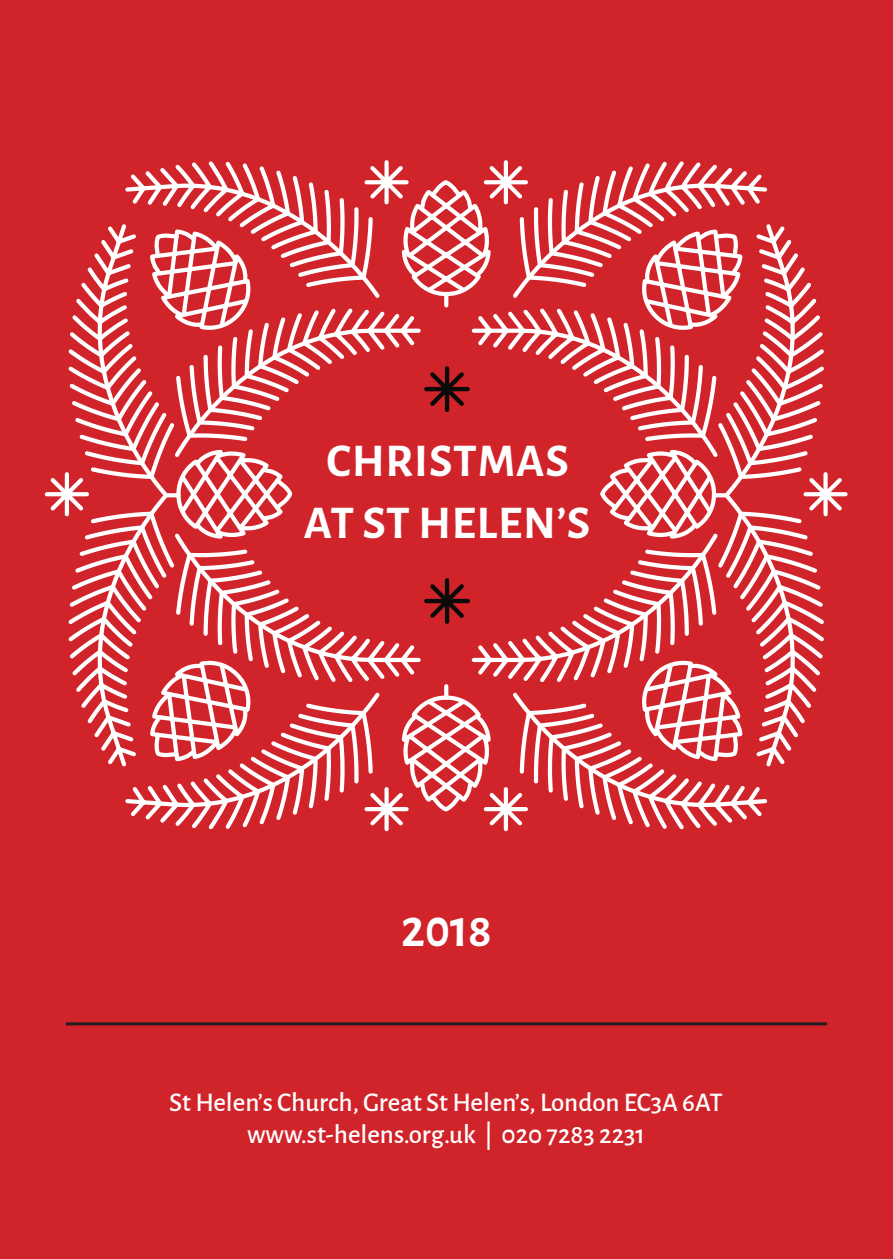
<style>
.page{position:relative;width:893px;height:1259px;background:#d1232a}
.page>*{position:absolute;margin:0;border:0;box-sizing:border-box;transform-origin:0 0}
.t1{font:700 48px "Alegreya Sans";color:#fff}
.t2{font:700 47.1px "Alegreya Sans";letter-spacing:.02em;color:#fff}
.t3{font:500 27px/32.4px "Alegreya Sans";color:#fff;text-align:center}
</style>
<div class="page">
<svg style="left:65px;top:160px;width:783px;height:671px"></svg>
<hr style="left:66px;top:1022px;width:761px;height:3px;background:#231f20">
<h2 class="t2" style="left:326px;top:426px;width:239px">CH RISTMAS</h2>
<h2 class="t2" style="left:304px;top:488px;width:283px">AT ST HELEN’S</h2>
<h1 class="t1" style="left:401px;top:895px;width:92px">2018</h1>
<p class="t3" style="left:169px;top:1084px;width:555px">St Helen’s Church, Great St Helen’s, London EC3A 6AT www.st-helens.org.uk | 020 7283 2231</p>
</div>
